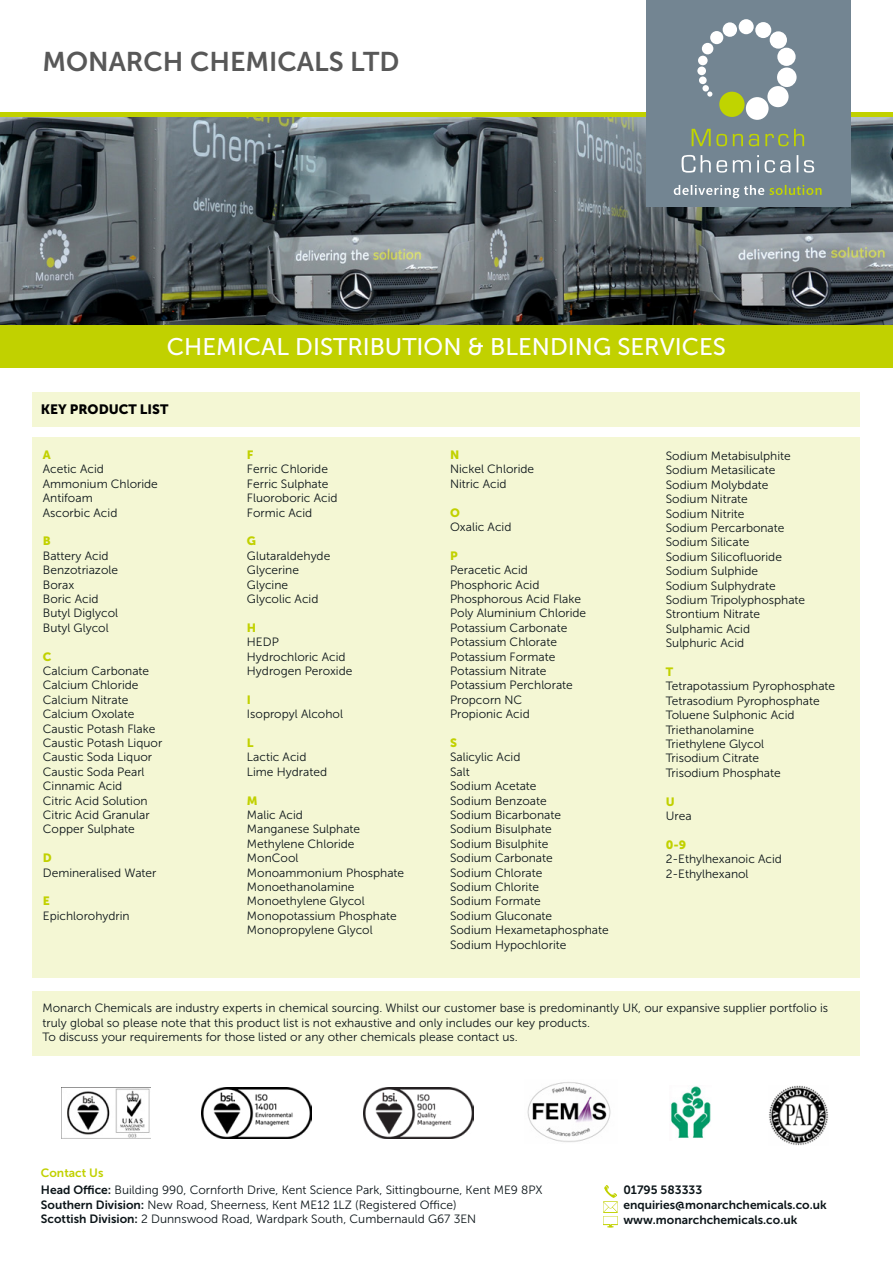
<style>
.page{position:relative;width:893px;height:1263px;background:#fff}
.page>*{position:absolute;margin:0;border:0;box-sizing:border-box;transform-origin:0 0}
.t1{font:27px "Museo Sans 700";color:#585858}
.t2{font:24px "Museo Sans 500";color:#fff}
.t3{font:13.5px "Museo Sans 900";color:#000}
.t4{font:12px/14.4px "Museo Sans 300";color:#0b1418}
.t5{font:12px/15px "Museo Sans 700";color:#0b1418}
.t6{font:12px "Museo Sans 900";color:#c1d100}
.t7{font:12px "Museo Sans 700";color:#c1d100}
.s1{font-family:"Museo Sans 700"}
</style>
<div class="page">
<div style="left:32px;top:392px;width:827px;height:34px;background:#f4f7d4"></div>
<div style="left:32px;top:437px;width:827px;height:540px;background:#f4f7d4"></div>
<div style="left:32px;top:992px;width:827px;height:64px;background:#f4f7d4"></div>
<div style="left:0;top:112px;width:893px;height:256px;background:#c1d100"></div>
<img style="left:0;top:118px;width:893px;height:207px">
<div style="left:646px;top:0;width:204px;height:207px;background:#738592"></div>
<div style="left:719px;top:92px;width:26px;height:25px;background:#c0d400;border-radius:50%"></div>
<div style="left:746px;top:97px;width:23px;height:23px;background:#fff;border-radius:50%"></div>
<div style="left:777px;top:68px;width:20px;height:19px;background:#fff;border-radius:50%"></div>
<div style="left:777px;top:48px;width:19px;height:18px;background:#fff;border-radius:50%"></div>
<div style="left:770px;top:31px;width:17px;height:18px;background:#fff;border-radius:50%"></div>
<div style="left:755px;top:22px;width:16px;height:16px;background:#fff;border-radius:50%"></div>
<div style="left:739px;top:19px;width:15px;height:15px;background:#fff;border-radius:50%"></div>
<div style="left:723px;top:22px;width:14px;height:15px;background:#fff;border-radius:50%"></div>
<div style="left:710px;top:31px;width:13px;height:13px;background:#fff;border-radius:50%"></div>
<div style="left:702px;top:43px;width:11px;height:11px;background:#fff;border-radius:50%"></div>
<div style="left:698px;top:56px;width:10px;height:9px;background:#fff;border-radius:50%"></div>
<div style="left:697px;top:67px;width:9px;height:8px;background:#fff;border-radius:50%"></div>
<div style="left:699px;top:76px;width:8px;height:8px;background:#fff;border-radius:50%"></div>
<div style="left:702px;top:85px;width:7px;height:7px;background:#fff;border-radius:50%"></div>
<svg style="left:707px;top:92px;width:5px;height:5px"></svg>
<div style="left:767px;top:86px;width:22px;height:21px;background:#fff;border-radius:50%"></div>
<svg style="left:682px;top:155px;width:132px;height:18px"></svg>
<svg style="left:692px;top:129px;width:112px;height:17px"></svg>
<svg style="left:674px;top:185px;width:148px;height:13px"></svg>
<svg style="left:603px;top:1185px;width:15px;height:42px"></svg>
<img style="left:62px;top:1087px;width:89px;height:51px">
<img style="left:769px;top:1085px;width:59px;height:61px">
<img style="left:671px;top:1086px;width:40px;height:52px">
<img style="left:363px;top:1087px;width:110px;height:51px">
<img style="left:202px;top:1087px;width:110px;height:51px">
<img style="left:527px;top:1082px;width:84px;height:60px">
<h1 class="t1" style="left:43px;top:47px;width:358px">MONARCH CHEMICALS LTD</h1>
<h2 class="t2" style="left:167px;top:334px;width:560px">CHEMICAL DISTRIBUTION &amp; BLENDING SERVICES</h2>
<p class="t3" style="left:41px;top:402px;width:129px">KEY PRODUCT LIST</p>
<p class="t6" style="left:43px;top:448px;width:9px">A</p>
<p class="t4" style="left:43px;top:462px;width:117px">Acetic Acid<br>Ammonium Chloride<br>Antifoam<br>Ascorbic Acid</p>
<p class="t6" style="left:43px;top:534px;width:9px">B</p>
<p class="t4" style="left:43px;top:548px;width:77px">Battery Acid<br>Benzotriazole<br>Borax<br>Boric Acid<br>Butyl Diglycol<br>Butyl Glycol</p>
<p class="t6" style="left:43px;top:649px;width:10px">C</p>
<p class="t4" style="left:43px;top:664px;width:121px">Calcium Carbonate<br>Calcium Chloride<br>Calcium Nitrate<br>Calcium Oxolate<br>Caustic Potash Flake<br>Caustic Potash Liquor<br>Caustic Soda Liquor<br>Caustic Soda Pearl<br>Cinnamic Acid<br>Citric Acid Solution<br>Citric Acid Granular<br>Copper Sulphate</p>
<p class="t6" style="left:43px;top:851px;width:10px">D</p>
<p class="t4" style="left:43px;top:865px;width:115px">Demineralised Water</p>
<p class="t6" style="left:43px;top:894px;width:9px">E</p>
<p class="t4" style="left:43px;top:908px;width:88px">Epichlorohydrin</p>
<p class="t6" style="left:247px;top:448px;width:8px">F</p>
<p class="t4" style="left:247px;top:462px;width:92px">Ferric Chloride<br>Ferric Sulphate<br>Fluoroboric Acid<br>Formic Acid</p>
<p class="t6" style="left:247px;top:534px;width:11px">G</p>
<p class="t4" style="left:247px;top:548px;width:85px">Glutaraldehyde<br>Glycerine<br>Glycine<br>Glycolic Acid</p>
<p class="t6" style="left:247px;top:621px;width:11px">H</p>
<p class="t4" style="left:247px;top:635px;width:107px">HEDP<br>Hydrochloric Acid<br>Hydrogen Peroxide</p>
<p class="t6" style="left:247px;top:693px;width:6px">I</p>
<p class="t4" style="left:247px;top:707px;width:97px">Isopropyl Alcohol</p>
<p class="t6" style="left:247px;top:736px;width:8px">L</p>
<p class="t4" style="left:247px;top:750px;width:82px">Lactic Acid<br>Lime Hydrated</p>
<p class="t6" style="left:247px;top:793px;width:12px">M</p>
<p class="t4" style="left:247px;top:808px;width:159px">Malic Acid<br>Manganese Sulphate<br>Methylene Chloride<br>MonCool<br>Monoammonium Phosphate<br>Monoethanolamine<br>Monoethylene Glycol<br>Monopotassium Phosphate<br>Monopropylene Glycol</p>
<p class="t6" style="left:450px;top:448px;width:11px">N</p>
<p class="t4" style="left:450px;top:462px;width:86px">Nickel Chloride<br>Nitric Acid</p>
<p class="t6" style="left:450px;top:505px;width:11px">O</p>
<p class="t4" style="left:450px;top:520px;width:63px">Oxalic Acid</p>
<p class="t6" style="left:450px;top:549px;width:9px">P</p>
<p class="t4" style="left:450px;top:563px;width:138px">Peracetic Acid<br>Phosphoric Acid<br>Phosphorous Acid Flake<br>Poly Aluminium Chloride<br>Potassium Carbonate<br>Potassium Chlorate<br>Potassium Formate<br>Potassium Nitrate<br>Potassium Perchlorate<br>Propcorn NC<br>Propionic Acid</p>
<p class="t6" style="left:450px;top:736px;width:8px">S</p>
<p class="t4" style="left:450px;top:750px;width:160px">Salicylic Acid<br>Salt<br>Sodium Acetate<br>Sodium Benzoate<br>Sodium Bicarbonate<br>Sodium Bisulphate<br>Sodium Bisulphite<br>Sodium Carbonate<br>Sodium Chlorate<br>Sodium Chlorite<br>Sodium Formate<br>Sodium Gluconate<br>Sodium Hexametaphosphate<br>Sodium Hypochlorite</p>
<p class="t4" style="left:666px;top:449px;width:141px">Sodium Metabisulphite<br>Sodium Metasilicate<br>Sodium Molybdate<br>Sodium Nitrate<br>Sodium Nitrite<br>Sodium Percarbonate<br>Sodium Silicate<br>Sodium Silicofluoride<br>Sodium Sulphide<br>Sodium Sulphydrate<br>Sodium Tripolyphosphate<br>Strontium Nitrate<br>Sulphamic Acid<br>Sulphuric Acid</p>
<p class="t6" style="left:666px;top:665px;width:9px">T</p>
<p class="t4" style="left:666px;top:679px;width:171px">Tetrapotassium Pyrophosphate<br>Tetrasodium Pyrophosphate<br>Toluene Sulphonic Acid<br>Triethanolamine<br>Triethylene Glycol<br>Trisodium Citrate<br>Trisodium Phosphate</p>
<p class="t6" style="left:666px;top:795px;width:10px">U</p>
<p class="t4" style="left:666px;top:809px;width:27px">Urea</p>
<p class="t6" style="left:666px;top:838px;width:22px">0-9</p>
<p class="t4" style="left:666px;top:852px;width:118px">2-Ethylhexanoic Acid<br>2-Ethylhexanol</p>
<p class="t4" style="left:43px;top:1001px;width:787px">Monarch Chemicals are industry experts in chemical sourcing. Whilst our customer base is predominantly UK, our expansive supplier portfolio is truly global so please note that this product list is not exhaustive and only includes our key products.<br>To discuss your requirements for those listed or any other chemicals please contact us.</p>
<p class="t7" style="left:41px;top:1166px;width:64px">Contact Us</p>
<p class="t4" style="left:41px;top:1183px;width:503px"><span class="s1">Head Office:</span> Building 990, Cornforth Drive, Kent Science Park, Sittingbourne, Kent ME9 8PX<br><span class="s1">Southern Division:</span> New Road, Sheerness, Kent ME12 1LZ (Registered Office)<br><span class="s1">Scottish Division:</span> 2 Dunnswood Road, Wardpark South, Cumbernauld G67 3EN</p>
<p class="t5" style="left:623px;top:1183px;width:205px">01795 583333 enquiries@monarchchemicals.co.uk www.monarchchemicals.co.uk</p>
</div>
